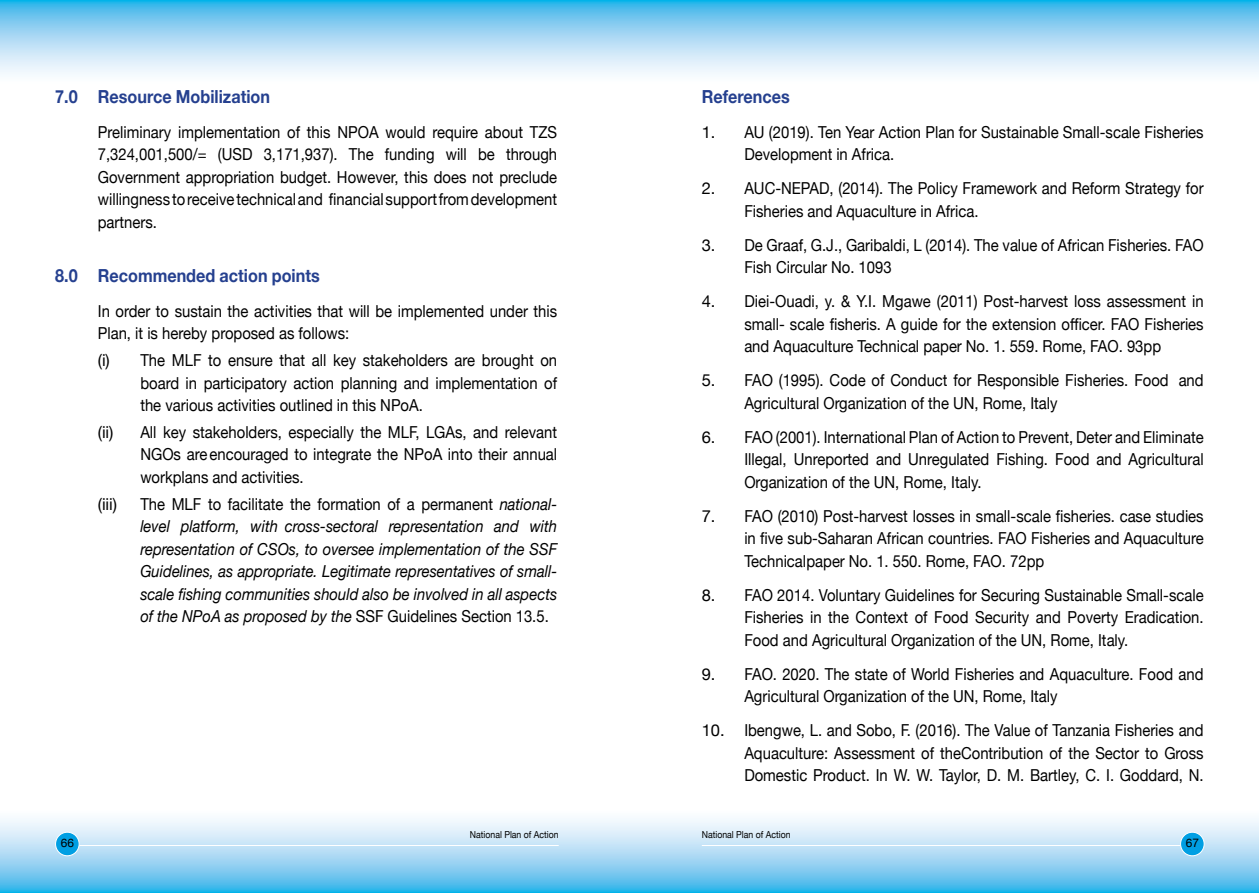
<style>
.page{position:relative;width:1259px;height:893px;background:#fff}
.page>*{position:absolute;margin:0;border:0;box-sizing:border-box;transform-origin:0 0}
.t1{font:700 18px "Helvetica Neue";color:#25408f;scale:.9 1}
.t2{font:16.5px/22.5px "Helvetica Neue";color:#000;text-align:justify}
.t3{font:16.5px/22.5px "Helvetica Neue";color:#000;text-align:justify;scale:.9 1}
.t4{font:italic 16.5px/22.5px "Helvetica Neue";color:#000;text-align:justify;scale:.9 1}
.t5{font:11.85px "Helvetica Neue";color:#000}
.t6{font:9.6px "Helvetica Neue";color:#000;scale:.9 1}
.s1{font-style:normal}
</style>
<div class="page">
<svg style="left:0;top:818px;width:627px;height:75px"></svg>
<svg style="left:627px;top:818px;width:632px;height:75px"></svg>
<hr style="left:702px;top:845px;width:498px;height:1px;background:#fff">
<hr style="left:71px;top:845px;width:488px;height:1px;background:#fff">
<div style="left:56px;top:832px;width:23px;height:24px;background:#009fe3;border-radius:50%"></div>
<div style="left:55px;top:832px;width:24px;height:24px;border:1px solid #fff;border-radius:50%"></div>
<div style="left:1180px;top:832px;width:24px;height:24px;background:#009fe3;border-radius:50%"></div>
<div style="left:1180px;top:832px;width:24px;height:24px;border:1px solid #fff;border-radius:50%"></div>
<svg style="left:0;top:0;width:626px;height:75px"></svg>
<svg style="left:626px;top:0;width:633px;height:75px"></svg>
<p class="t1" style="left:55px;top:82px;width:240px">7.0 Resource Mobilization</p>
<p class="t3" style="left:98px;top:122px;width:512px">Preliminary implementation of this NPOA would require about TZS 7,324,001,500/= (USD 3,171,937). The funding will be through Government appropriation budget. However, this does not preclude willingness to receive technical and financial support from development partners.</p>
<p class="t1" style="left:55px;top:261px;width:295px">8.0 Recommended action points</p>
<p class="t3" style="left:98px;top:301px;width:512px">In order to sustain the activities that will be implemented under this<br>Plan, it is hereby proposed as follows:</p>
<p class="t2" style="left:140px;top:350px;width:418px;text-indent:-43px">(i) The MLF to ensure that all key stakeholders are brought on board in participatory action planning and implementation of the various activities outlined in this NPoA.</p>
<p class="t2" style="left:140px;top:422px;width:418px;text-indent:-43px">(ii) All key stakeholders, especially the MLF, LGAs, and relevant NGOs are encouraged to integrate the NPoA into their annual workplans and activities.</p>
<p class="t2" style="left:98px;top:493px;width:21px">(iii)</p>
<p class="t4" style="left:140px;top:493px;width:465px"><span class="s1">The MLF to facilitate the formation of a permanent</span> national&shy;level platform, with cross-sectoral representation and with representation of CSOs, to oversee implementation of the SSF Guidelines, as appropriate. Legitimate representatives of small&shy;scale fishing communities should also be involved in all aspects of the NPoA as proposed by the <span class="s1">SSF Guidelines Section 13.5.</span></p>
<p class="t1" style="left:702px;top:82px;width:99px">References</p>
<p class="t2" style="left:744px;top:122px;width:461px;text-indent:-43px">1. AU (2019). Ten Year Action Plan for Sustainable Small-scale Fisheries<br>Development in Africa.</p>
<p class="t2" style="left:744px;top:178px;width:461px;text-indent:-43px">2. AUC-NEPAD, (2014). The Policy Framework and Reform Strategy for<br>Fisheries and Aquaculture in Africa.</p>
<p class="t2" style="left:744px;top:235px;width:461px;text-indent:-43px">3. De Graaf, G.J., Garibaldi, L (2014). The value of African Fisheries. FAO<br>Fish Circular No. 1093</p>
<p class="t2" style="left:744px;top:291px;width:461px;text-indent:-43px">4. Diei-Ouadi, y. &amp; Y.I. Mgawe (2011) Post-harvest loss assessment in small- scale fisheris. A guide for the extension officer. FAO Fisheries and Aquaculture Technical paper No. 1. 559. Rome, FAO. 93pp</p>
<p class="t2" style="left:744px;top:370px;width:461px;text-indent:-43px">5. FAO (1995). Code of Conduct for Responsible Fisheries. Food and<br>Agricultural Organization of the UN, Rome, Italy</p>
<p class="t2" style="left:744px;top:427px;width:461px;text-indent:-43px">6. FAO (2001). International Plan of Action to Prevent, Deter and Eliminate Illegal, Unreported and Unregulated Fishing. Food and Agricultural Organization of the UN, Rome, Italy.</p>
<p class="t2" style="left:744px;top:506px;width:461px;text-indent:-43px">7. FAO (2010) Post-harvest losses in small-scale fisheries. case studies in five sub-Saharan African countries. FAO Fisheries and Aquaculture Technical paper No. 1. 550. Rome, FAO. 72pp</p>
<p class="t2" style="left:744px;top:585px;width:461px;text-indent:-43px">8. FAO 2014. Voluntary Guidelines for Securing Sustainable Small-scale Fisheries in the Context of Food Security and Poverty Eradication.<br>Food and Agricultural Organization of the UN, Rome, Italy.</p>
<p class="t2" style="left:744px;top:664px;width:461px;text-indent:-43px">9. FAO. 2020. The state of World Fisheries and Aquaculture. Food and<br>Agricultural Organization of the UN, Rome, Italy</p>
<p class="t2" style="left:744px;top:720px;width:461px;text-indent:-43px">10. Ibengwe, L. and Sobo, F. (2016). The Value of Tanzania Fisheries and Aquaculture: Assessment of theContribution of the Sector to Gross Domestic Product. In W. W. Taylor, D. M. Bartley, C. I. Goddard, N.</p>
<p class="t6" style="left:470px;top:828px;width:100px">National Plan of Action</p>
<p class="t6" style="left:702px;top:828px;width:100px">National Plan of Action</p>
<p class="t5" style="left:61px;top:834px;width:15px">66</p>
<p class="t5" style="left:1185px;top:834px;width:15px">67</p>
</div>
